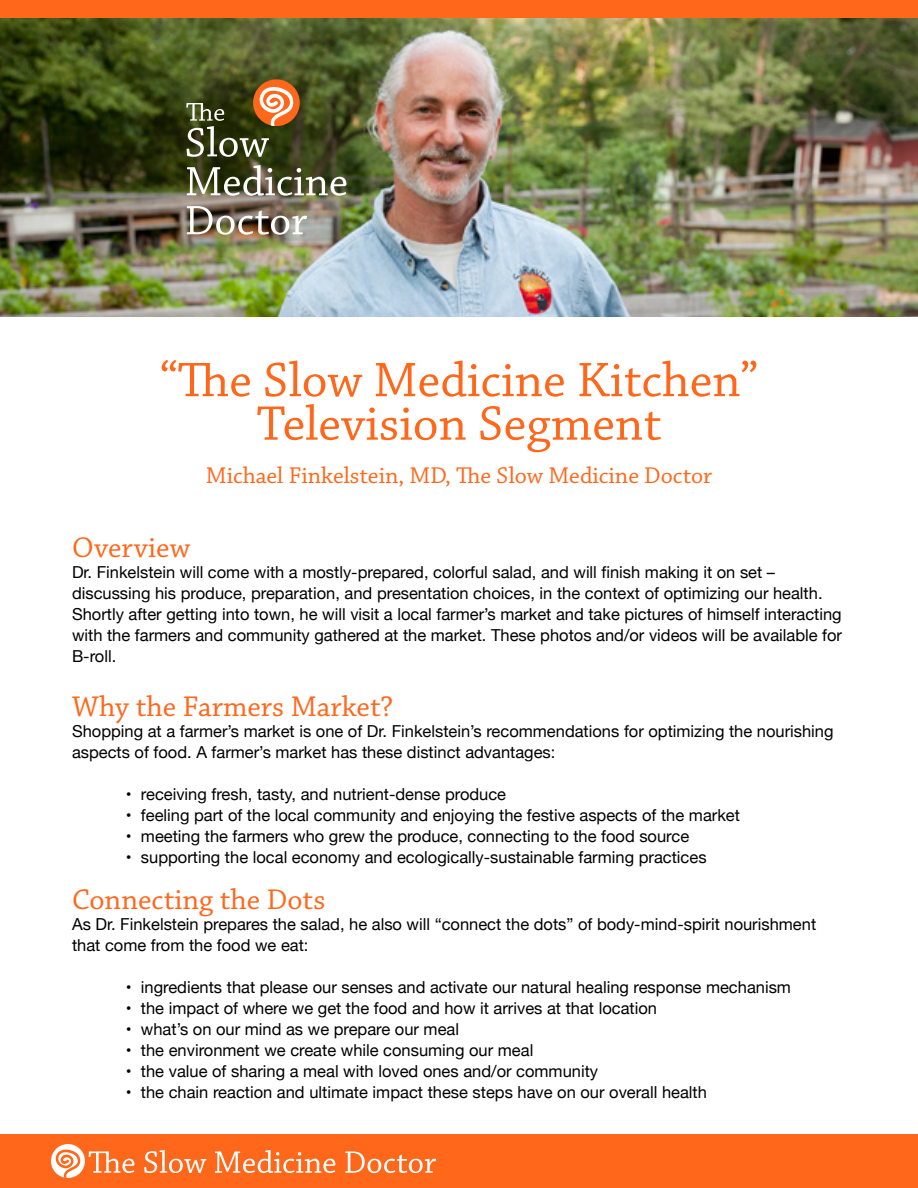
<style>
.page{position:relative;width:918px;height:1188px;background:#fff}
.page>*{position:absolute;margin:0;border:0;box-sizing:border-box;transform-origin:0 0}
.t1{font:51px/43.5px "Chaparral Pro";color:#ff671b;text-align:center}
.t2{font:30px "Chaparral Pro";color:#ff671b}
.t3{font:24px "Chaparral Pro";color:#ff671b}
.t4{font:16.5px/21px "Helvetica Neue";color:#000}
</style>
<div class="page">
<div style="left:0;top:0;width:918px;height:19px;background:#ff671b"></div>
<div style="left:0;top:1134px;width:918px;height:54px;background:#ff671b"></div>
<div style="left:51px;top:1144px;width:34px;height:34px;background:#fff;border-radius:50%"></div>
<svg style="left:55px;top:1149px;width:26px;height:29px"></svg>
<svg style="left:89px;top:1151px;width:46px;height:22px"></svg>
<svg style="left:144px;top:1150px;width:62px;height:23px"></svg>
<svg style="left:215px;top:1150px;width:120px;height:23px"></svg>
<svg style="left:345px;top:1151px;width:91px;height:22px"></svg>
<img style="left:0;top:19px;width:918px;height:298px">
<svg style="left:187px;top:165px;width:159px;height:31px"></svg>
<img style="left:187px;top:206px;width:120px;height:29px">
<div style="left:253px;top:79px;width:47px;height:47px;background:#ff671b;border-radius:50%"></div>
<svg style="left:186px;top:86px;width:108px;height:71px"></svg>
<h1 class="t1" style="left:159px;top:360px;width:601px">“The Slow Medicine Kitchen”<br>Television Segment</h1>
<h3 class="t3" style="left:206px;top:462px;width:508px">Michael Finkelstein, MD, The Slow Medicine Doctor</h3>
<h2 class="t2" style="left:72px;top:531px;width:120px">Overview</h2>
<p class="t4" style="left:72px;top:562px;width:772px">Dr. Finkelstein will come with a mostly-prepared, colorful salad, and will finish making it on set – discussing his produce, preparation, and presentation choices, in the context of optimizing our health.<br>Shortly after getting into town, he will visit a local farmer’s market and take pictures of himself interacting with the farmers and community gathered at the market. These photos and/or videos will be available for B-roll.</p>
<h2 class="t2" style="left:72px;top:690px;width:323px">Why the Farmers Market?</h2>
<p class="t4" style="left:72px;top:721px;width:763px">Shopping at a farmer’s market is one of Dr. Finkelstein’s recommendations for optimizing the nourishing aspects of food. A farmer’s market has these distinct advantages:</p>
<p class="t4" style="left:126px;top:784px;width:382px">• receiving fresh, tasty, and nutrient-dense produce</p>
<p class="t4" style="left:126px;top:805px;width:615px">• feeling part of the local community and enjoying the festive aspects of the market</p>
<p class="t4" style="left:126px;top:826px;width:565px">• meeting the farmers who grew the produce, connecting to the food source</p>
<p class="t4" style="left:126px;top:847px;width:582px">• supporting the local economy and ecologically-sustainable farming practices</p>
<h2 class="t2" style="left:72px;top:883px;width:255px">Connecting the Dots</h2>
<p class="t4" style="left:72px;top:915px;width:746px">As Dr. Finkelstein prepares the salad, he also will “connect the dots” of body-mind-spirit nourishment that come from the food we eat:</p>
<p class="t4" style="left:126px;top:978px;width:667px">• ingredients that please our senses and activate our natural healing response mechanism</p>
<p class="t4" style="left:126px;top:999px;width:533px">• the impact of where we get the food and how it arrives at that location</p>
<p class="t4" style="left:126px;top:1020px;width:335px">• what’s on our mind as we prepare our meal</p>
<p class="t4" style="left:126px;top:1041px;width:409px">• the environment we create while consuming our meal</p>
<p class="t4" style="left:126px;top:1062px;width:474px">• the value of sharing a meal with loved ones and/or community</p>
<p class="t4" style="left:126px;top:1083px;width:582px">• the chain reaction and ultimate impact these steps have on our overall health</p>
</div>
